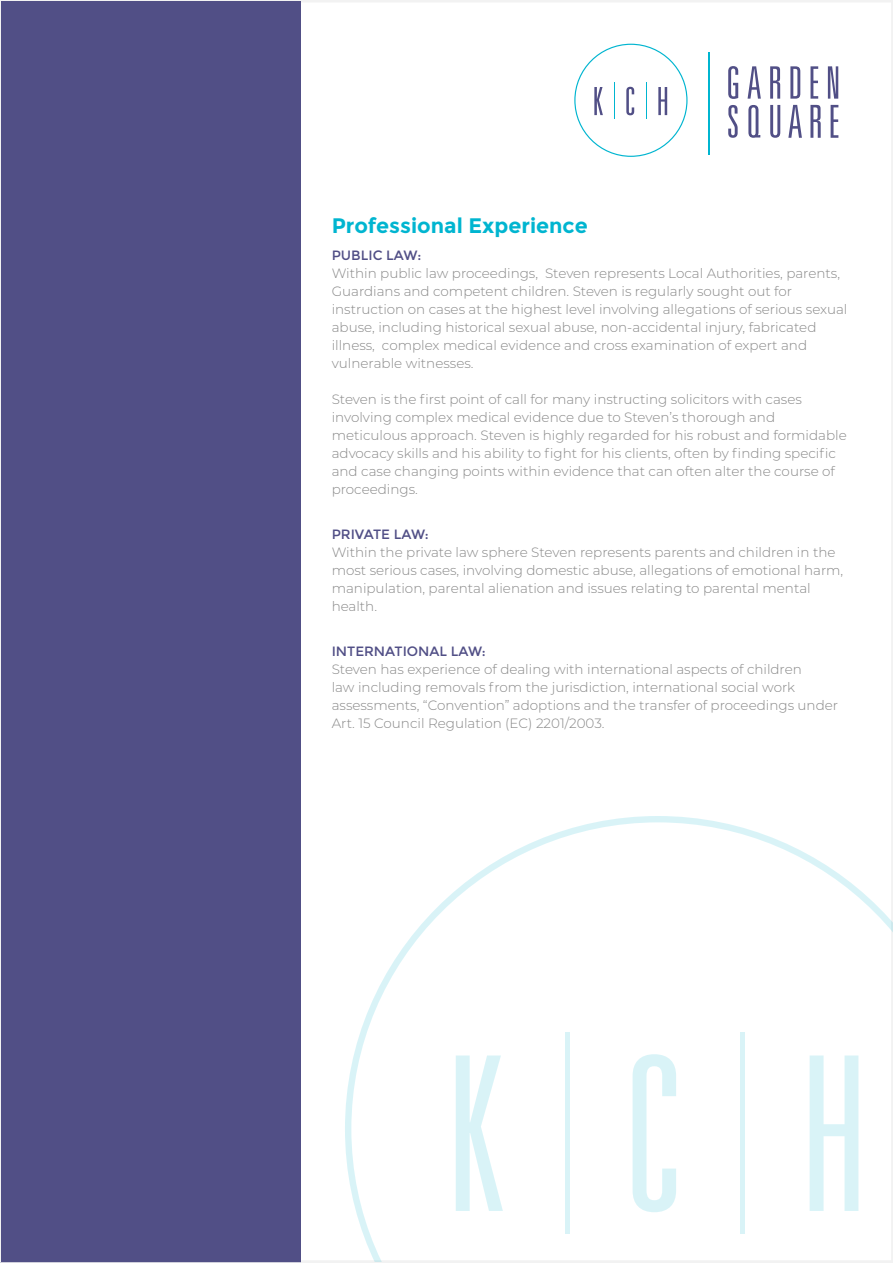
<style>
.page{position:relative;width:893px;height:1263px;background:#fff}
.page>*{position:absolute;margin:0;border:0;box-sizing:border-box;transform-origin:0 0}
.t1{font:700 21px "Montserrat";color:#00b5d0}
.t2{font:300 13.5px/18px "Montserrat";color:#878787}
.t3{font:13.5px "Montserrat";color:#514f86}
</style>
<div class="page">
<div style="left:1px;top:1px;width:300px;height:1260px;background:#514f86"></div>
<svg style="left:728px;top:66px;width:110px;height:33px"></svg>
<hr style="left:708px;top:52px;width:1px;height:102px;background:#00b5d0">
<svg style="left:574px;top:44px;width:113px;height:113px"></svg>
<hr style="left:646px;top:83px;width:1px;height:36px;background:#00b5d0">
<hr style="left:614px;top:83px;width:1px;height:36px;background:#00b5d0">
<svg style="left:728px;top:105px;width:10px;height:33px"></svg>
<svg style="left:788px;top:105px;width:33px;height:33px"></svg>
<svg style="left:831px;top:105px;width:7px;height:33px"></svg>
<svg style="left:770px;top:105px;width:10px;height:33px"></svg>
<svg style="left:748px;top:105px;width:12px;height:33px"></svg>
<svg style="left:345px;top:816px;width:547px;height:445px"></svg>
<hr style="left:740px;top:1032px;width:4px;height:201px;background:#d9f3f7">
<hr style="left:565px;top:1032px;width:4px;height:201px;background:#d9f3f7">
<h1 class="t1" style="left:332px;top:213px;width:258px">Professional Experience</h1>
<p class="t3" style="left:332px;top:247px;width:91px">PUBLIC LAW:</p>
<p class="t2" style="left:332px;top:264px;width:517px">Within public law proceedings, Steven represents Local Authorities, parents, Guardians and competent children. Steven is regularly sought out for instruction on cases at the highest level involving allegations of serious sexual abuse, including historical sexual abuse, non-accidental injury, fabricated illness, complex medical evidence and cross examination of expert and vulnerable witnesses.</p>
<p class="t2" style="left:332px;top:390px;width:517px">Steven is the first point of call for many instructing solicitors with cases involving complex medical evidence due to Steven’s thorough and meticulous approach. Steven is highly regarded for his robust and formidable advocacy skills and his ability to fight for his clients, often by finding specific and case changing points within evidence that can often alter the course of proceedings.</p>
<p class="t3" style="left:332px;top:526px;width:99px">PRIVATE LAW:</p>
<p class="t2" style="left:332px;top:543px;width:513px">Within the private law sphere Steven represents parents and children in the most serious cases, involving domestic abuse, allegations of emotional harm, manipulation, parental alienation and issues relating to parental mental health.</p>
<p class="t3" style="left:332px;top:643px;width:156px">INTERNATIONAL LAW:</p>
<p class="t2" style="left:332px;top:660px;width:508px">Steven has experience of dealing with international aspects of children<br>law including removals from the jurisdiction, international social work assessments, “Convention” adoptions and the transfer of proceedings under Art. 15 Council Regulation (EC) 2201/2003.</p>
</div>
